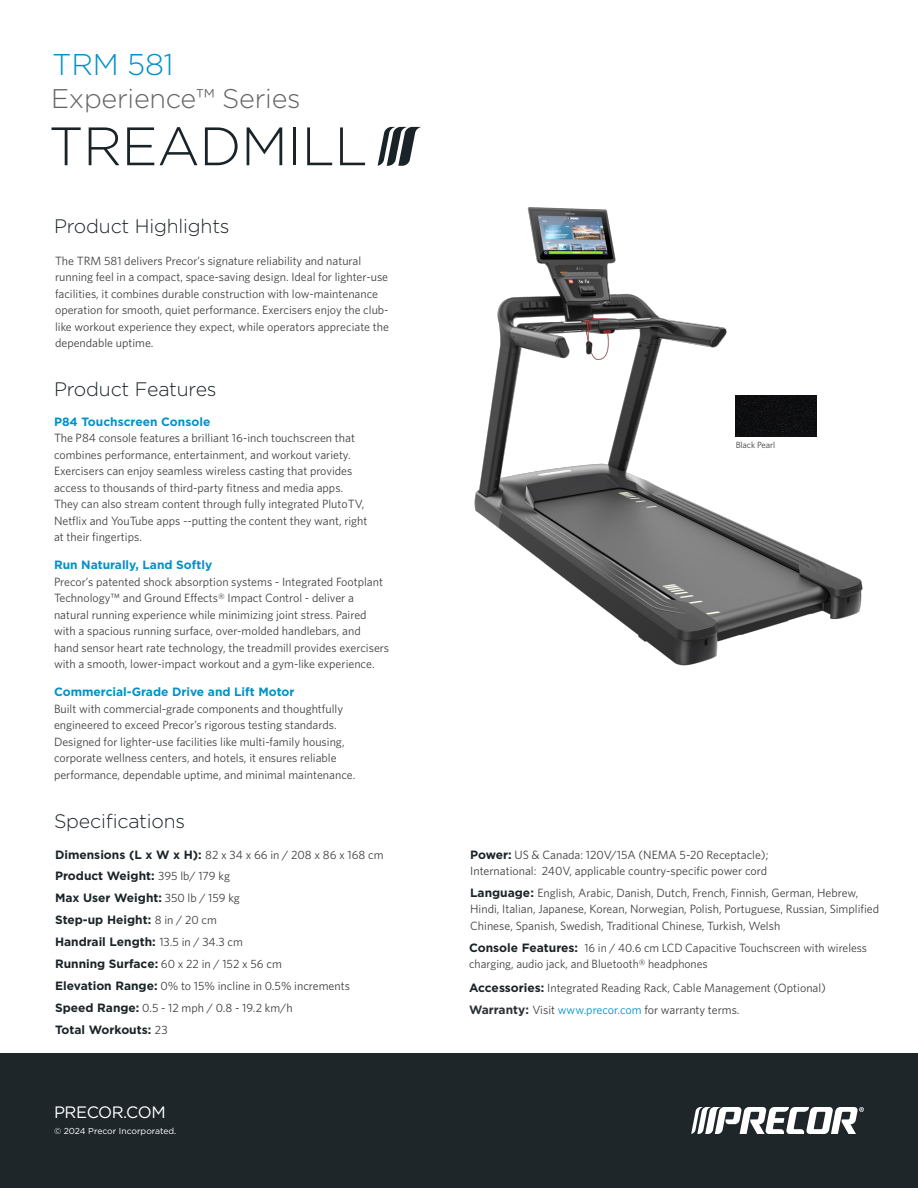
<style>
.page{position:relative;width:918px;height:1188px;background:#fff}
.page>*{position:absolute;margin:0;border:0;box-sizing:border-box;transform-origin:0 0}
.t1{font:300 54px "Gotham";letter-spacing:-.01em;color:#1a2428}
.t2{font:300 30px "Gotham";letter-spacing:-.01em;color:#0092c8}
.t3{font:300 27px "Gotham";letter-spacing:-.01em;color:#676464}
.t4{font:300 19.5px "Gotham";letter-spacing:-.01em;color:#1a2428}
.t5{font:16.5px "Gotham";letter-spacing:-.025em;color:#fff}
.t6{font:12px/16.5px "Whitney";color:#414042}
.t7{font:12px/16.5px "Whitney";color:#3e3e3f}
.t8{font:700 12px "Gotham";color:#1a2428}
.t9{font:9px "Whitney";letter-spacing:-.01em;color:#413f41}
.t10{font:8.7px "Gotham";color:#fff}
.s1{font-family:"Gotham";font-weight:700;color:#0092c8}
.s2{font-family:"Gotham";font-weight:700;color:#1a2428}
.s3{font-family:"Whitney";font-weight:400;color:#3e3e3f}
.s4{font-family:"Gotham";font-weight:700;color:#2c3236}
.s5{color:#0092c8}
</style>
<div class="page">
<div style="left:0;top:1053px;width:918px;height:135px;background:#1e262a"></div>
<svg style="left:691px;top:1107px;width:173px;height:27px"></svg>
<img style="left:474px;top:207px;width:389px;height:459px">
<img style="left:736px;top:396px;width:81px;height:40px">
<svg style="left:378px;top:127px;width:43px;height:39px"></svg>
<p class="t2" style="left:52px;top:45px;width:123px">TRM 581</p>
<p class="t3" style="left:51px;top:81px;width:251px">Experience™ Series</p>
<p class="t1" style="left:49px;top:112px;width:321px">TREADMILL</p>
<p class="t4" style="left:54px;top:214px;width:177px">Product Highlights</p>
<p class="t6" style="left:55px;top:252px;width:335px">The TRM 581 delivers Precor’s signature reliability and natural running feel in a compact, space-saving design. Ideal for lighter-use facilities, it combines durable construction with low-maintenance operation for smooth, quiet performance. Exercisers enjoy the club&shy;like workout experience they expect, while operators appreciate the dependable uptime.</p>
<p class="t4" style="left:54px;top:377px;width:164px">Product Features</p>
<p class="t6" style="left:54px;top:413px;width:315px"><span class="s1">P84 Touchscreen Console<br></span>The P84 console features a brilliant 16-inch touchscreen that combines performance, entertainment, and workout variety.<br>Exercisers can enjoy seamless wireless casting that provides access to thousands of third-party fitness and media apps.<br>They can also stream content through fully integrated PlutoTV, Netflix and YouTube apps --putting the content they want, right at their fingertips.</p>
<p class="t6" style="left:54px;top:557px;width:337px"><span class="s1">Run Naturally, Land Softly<br></span>Precor’s patented shock absorption systems - Integrated Footplant Technology™ and Ground Effects® Impact Control - deliver a natural running experience while minimizing joint stress. Paired with a spacious running surface, over-molded handlebars, and<br>hand sensor heart rate technology, the treadmill provides exercisers with a smooth, lower-impact workout and a gym-like experience.</p>
<p class="t6" style="left:54px;top:683px;width:303px"><span class="s1">Commercial-Grade Drive and Lift Motor<br></span>Built with commercial-grade components and thoughtfully engineered to exceed Precor’s rigorous testing standards.<br>Designed for lighter-use facilities like multi-family housing, corporate wellness centers, and hotels, it ensures reliable performance, dependable uptime, and minimal maintenance.</p>
<p class="t4" style="left:54px;top:809px;width:133px">Specifications</p>
<p class="t7" style="left:55px;top:846px;width:330px"><span class="s2">Dimensions (L x W x H):</span> 82 x 34 x 66 in / 208 x 86 x 168 cm</p>
<p class="t8" style="left:55px;top:868px;width:177px">Product Weight: <span class="s3">395 lb/ 179 kg</span></p>
<p class="t8" style="left:55px;top:890px;width:186px">Max User Weight: <span class="s3">350 lb / 159 kg</span></p>
<p class="t8" style="left:55px;top:912px;width:163px">Step-up Height: <span class="s3">8 in / 20 cm</span></p>
<p class="t8" style="left:55px;top:934px;width:189px">Handrail Length: <span class="s3">13.5 in / 34.3 cm</span></p>
<p class="t7" style="left:55px;top:955px;width:228px"><span class="s2">Running Surface:</span> 60 x 22 in / 152 x 56 cm</p>
<p class="t7" style="left:55px;top:977px;width:296px"><span class="s2">Elevation Range:</span> 0% to 15% incline in 0.5% increments</p>
<p class="t7" style="left:55px;top:999px;width:239px"><span class="s2">Speed Range:</span> 0.5 - 12 mph / 0.8 - 19.2 km/h</p>
<p class="t8" style="left:55px;top:1022px;width:114px">Total Workouts: <span class="s3">23</span></p>
<p class="t5" style="left:54px;top:1102px;width:113px">PRECOR.COM</p>
<p class="t10" style="left:54px;top:1125px;width:124px">© 2024 Precor Incorporated.</p>
<p class="t9" style="left:736px;top:439px;width:41px">Black Pearl</p>
<p class="t7" style="left:470px;top:846px;width:300px"><span class="s2">Power:</span> US &amp; Canada: 120V/15A (NEMA 5-20 Receptacle);<br>International: 240V, applicable country-specific power cord</p>
<p class="t6" style="left:470px;top:884px;width:410px"><span class="s2">Language:</span> English, Arabic, Danish, Dutch, French, Finnish, German, Hebrew,<br>Hindi, Italian, Japanese, Korean, Norwegian, Polish, Portuguese, Russian, Simplified<br>Chinese, Spanish, Swedish, Traditional Chinese, Turkish, Welsh</p>
<p class="t6" style="left:469px;top:939px;width:399px"><span class="s2">Console Features:</span> 16 in / 40.6 cm LCD Capacitive Touchscreen with wireless charging, audio jack, and Bluetooth® headphones</p>
<p class="t6" style="left:469px;top:979px;width:358px"><span class="s2">Accessories:</span> Integrated Reading Rack, Cable Management (Optional)</p>
<p class="t7" style="left:469px;top:1001px;width:272px"><span class="s4">Warranty:</span> Visit <span class="s5">www.precor.com</span> for warranty terms.</p>
</div>
